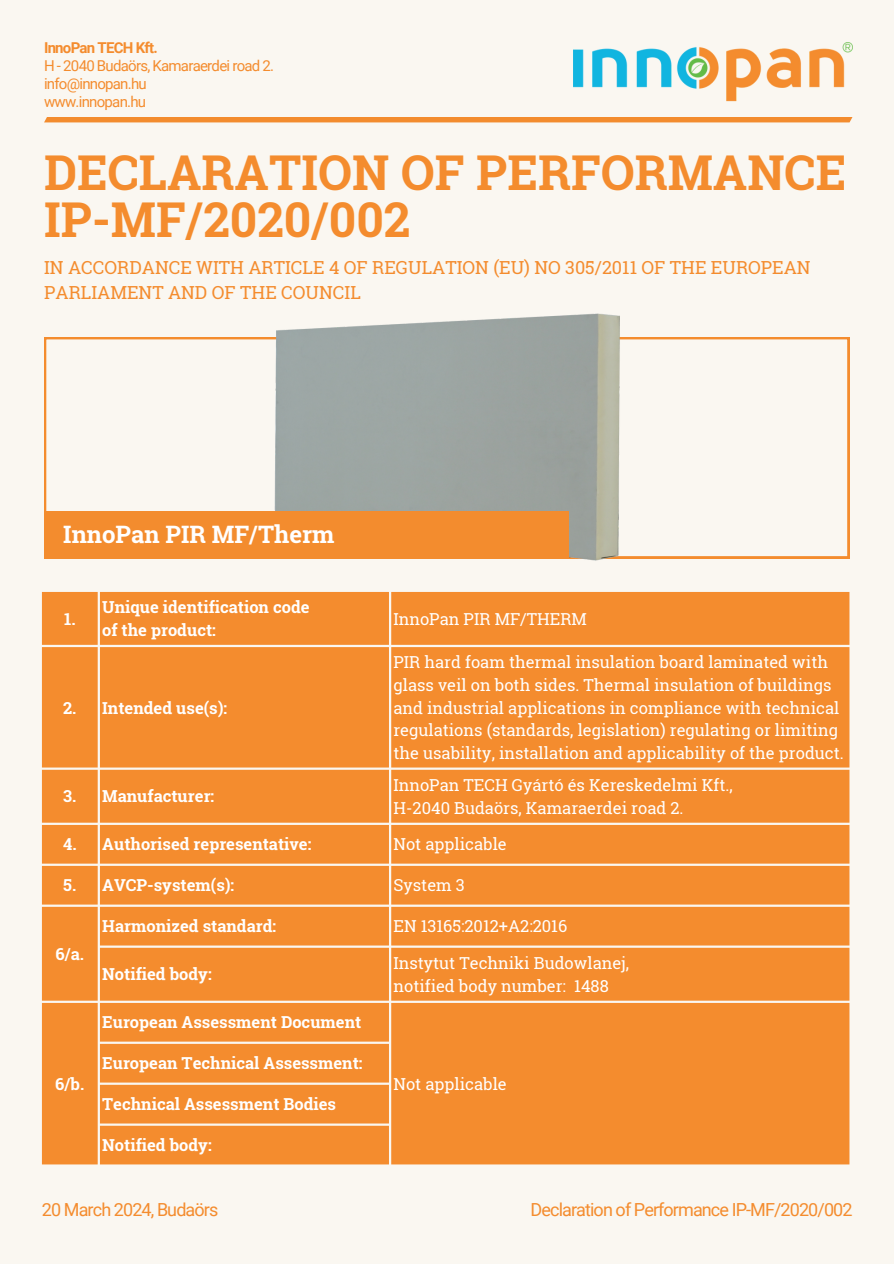
<style>
.page{position:relative;width:894px;height:1264px;background:#fff}
.page>*{position:absolute;margin:0;border:0;box-sizing:border-box;transform-origin:0 0}
.t1{font:700 48px/47.2px "Roboto Slab";color:#f48c2e}
.t2{font:700 24px "Roboto Slab";color:#fff}
.t3{font:18px/24.8px "Roboto Slab";color:#f48c2e}
.t4{font:18px "Roboto";letter-spacing:-.05em;color:#f48c2e}
.t5{font:16.5px/22.5px "Roboto Slab";color:#fff}
.t6{font:700 16.5px "Roboto Slab";color:#fff}
.t7{font:15px "Roboto";letter-spacing:-.05em;color:#f48c2e}
.t8{font:700 15px "Roboto";letter-spacing:-.05em;color:#f48c2e}
</style>
<div class="page">
<div style="left:0;top:0;width:893px;height:1263px;background:#faf7f1"></div>
<div style="left:42px;top:592px;width:807px;height:572px;background:#f48c2e"></div>
<img style="left:573px;top:43px;width:279px;height:59px">
<div style="left:44px;top:117px;width:808px;height:5px;background:#f38c2e"></div>
<svg style="left:44px;top:337px;width:804px;height:221px"></svg>
<img style="left:232px;top:313px;width:427px;height:248px">
<div style="left:44px;top:511px;width:524px;height:47px;background:#f38c2e"></div>
<p class="t8" style="left:44px;top:39px;width:115px">InnoPan TECH Kft.</p>
<p class="t7" style="left:44px;top:57px;width:232px">H - 2040 Budaörs, Kamaraerdei road 2.</p>
<p class="t7" style="left:44px;top:75px;width:104px">info@innopan.hu</p>
<p class="t7" style="left:44px;top:93px;width:104px">www.innopan.hu</p>
<p class="t1" style="left:44px;top:147px;width:803px">DECLARATION OF PERFORMANCE<br>IP-MF/2020/002</p>
<h4 class="t3" style="left:44px;top:254px;width:768px">IN ACCORDANCE WITH ARTICLE 4 OF REGULATION (EU) NO 305/2011 OF THE EUROPEAN<br>PARLIAMENT AND OF THE COUNCIL</h4>
<h4 class="t2" style="left:63px;top:518px;width:273px">InnoPan PIR MF/Therm</h4>
<p class="t6" style="left:64px;top:607px;width:13px">1.</p>
<p class="t6" style="left:102px;top:596px;width:209px">Unique identification code</p>
<p class="t6" style="left:102px;top:618px;width:115px">of the product:</p>
<p class="t6" style="left:63px;top:696px;width:15px">2.</p>
<h1 class="t6" style="left:102px;top:696px;width:126px">Intended use(s):</h1>
<p class="t6" style="left:63px;top:785px;width:15px">3.</p>
<h2 class="t6" style="left:102px;top:785px;width:113px">Manufacturer:</h2>
<p class="t5" style="left:393px;top:607px;width:195px">InnoPan PIR MF/THERM</p>
<h3 class="t5" style="left:393px;top:651px;width:451px">PIR hard foam thermal insulation board laminated with glass veil on both sides. Thermal insulation of buildings and industrial applications in compliance with technical regulations (standards, legislation) regulating or limiting the usability, installation and applicability of the product.</h3>
<p class="t5" style="left:393px;top:773px;width:340px">InnoPan TECH Gyártó és Kereskedelmi Kft.,</p>
<p class="t5" style="left:393px;top:796px;width:291px">H-2040 Budaörs, Kamaraerdei road 2.</p>
<p class="t6" style="left:63px;top:832px;width:15px">4.</p>
<p class="t6" style="left:102px;top:832px;width:211px">Authorised representative:</p>
<p class="t5" style="left:393px;top:832px;width:115px">Not applicable</p>
<p class="t6" style="left:63px;top:873px;width:14px">5.</p>
<p class="t6" style="left:102px;top:873px;width:133px">AVCP-system(s):</p>
<p class="t5" style="left:393px;top:873px;width:73px">System 3</p>
<p class="t6" style="left:56px;top:942px;width:30px">6/a.</p>
<p class="t6" style="left:55px;top:1072px;width:30px">6/b.</p>
<p class="t6" style="left:102px;top:914px;width:175px">Harmonized standard:</p>
<p class="t5" style="left:393px;top:913px;width:175px">EN 13165:2012+A2:2016</p>
<p class="t6" style="left:102px;top:963px;width:111px">Notified body:</p>
<p class="t5" style="left:393px;top:951px;width:237px">Instytut Techniki Budowlanej,</p>
<p class="t5" style="left:393px;top:974px;width:217px">notified body number: 1488</p>
<p class="t6" style="left:102px;top:1010px;width:260px">European Assessment Document</p>
<p class="t6" style="left:102px;top:1051px;width:262px">European Technical Assessment:</p>
<p class="t6" style="left:102px;top:1092px;width:235px">Technical Assessment Bodies</p>
<p class="t6" style="left:102px;top:1133px;width:111px">Notified body:</p>
<p class="t5" style="left:393px;top:1071px;width:115px">Not applicable</p>
<p class="t4" style="left:42px;top:1199px;width:178px">20 March 2024, Budaörs</p>
<p class="t4" style="left:530px;top:1199px;width:323px">Declaration of Performance IP-MF/2020/002</p>
</div>
